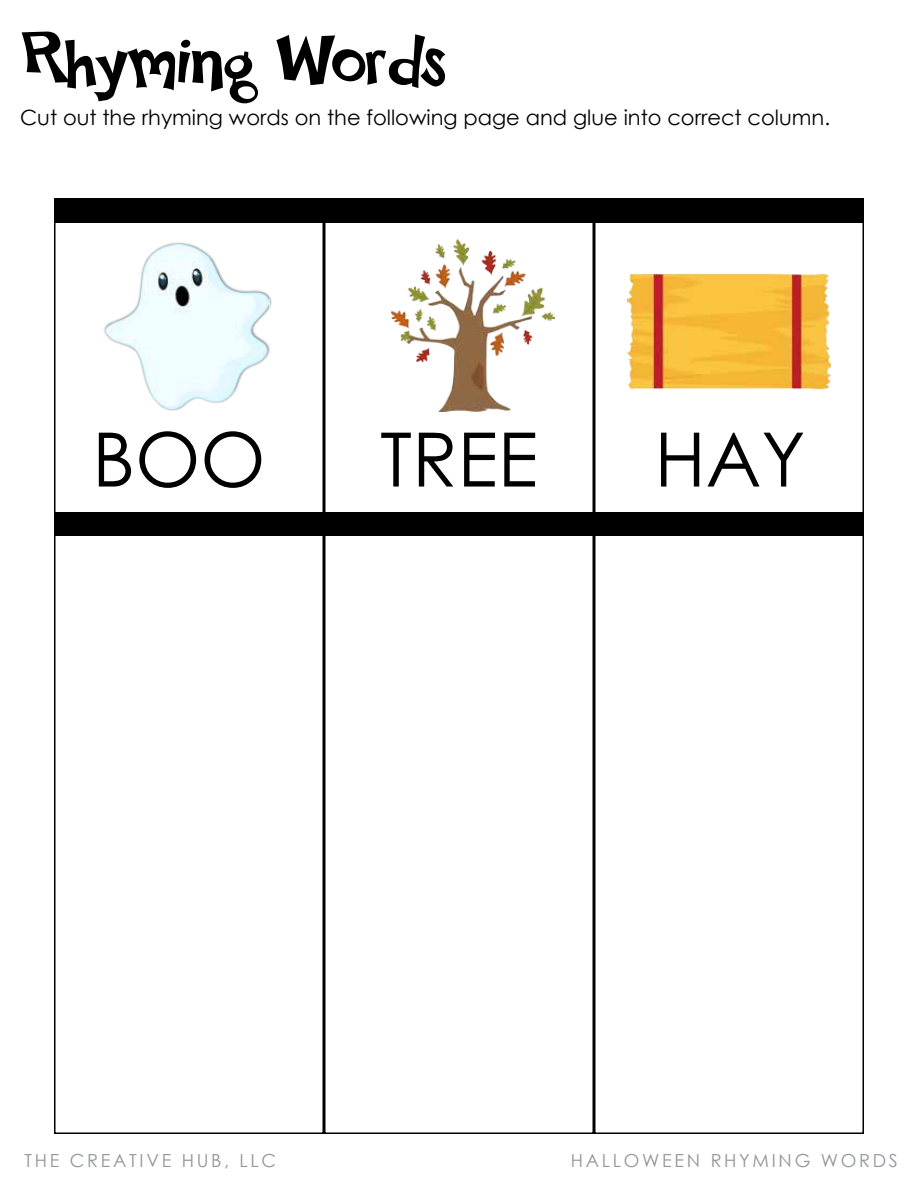
<style>
.page{position:relative;width:918px;height:1188px;background:#fff}
.page>*{position:absolute;margin:0;border:0;box-sizing:border-box;transform-origin:0 0}
.t1{font:75px "Happy Sans";color:#000}
.t2{font:75px "Century Gothic";color:#000}
.t3{font:21px "Century Gothic";color:#000}
.t4{font:18px "Century Gothic";letter-spacing:.15em;color:#939598}
</style>
<div class="page">
<div style="left:54px;top:198px;width:270px;height:936px;border:2px solid #000"></div>
<div style="left:324px;top:198px;width:270px;height:936px;border:2px solid #000"></div>
<div style="left:594px;top:198px;width:270px;height:936px;border:2px solid #000"></div>
<div style="left:55px;top:512px;width:808px;height:24px;background:#000"></div>
<div style="left:55px;top:200px;width:808px;height:23px;background:#000"></div>
<img style="left:627px;top:273px;width:205px;height:117px">
<img style="left:392px;top:239px;width:163px;height:173px">
<div style="left:103px;top:242px;width:169px;height:169px;background:#000;opacity:.75"></div>
<img style="left:105px;top:244px;width:164px;height:164px">
<h1 class="t1" style="left:23px;top:18px;width:424px">Rhyming Words</h1>
<p class="t3" style="left:20px;top:103px;width:811px">Cut out the rhyming words on the following page and glue into correct column.</p>
<h1 class="t2" style="left:92px;top:407px;width:175px">BOO</h1>
<h1 class="t2" style="left:380px;top:407px;width:159px">TREE</h1>
<h1 class="t2" style="left:655px;top:407px;width:153px">HAY</h1>
<p class="t4" style="left:24px;top:1148px;width:253px">THE CREATIVE HUB, LLC</p>
<p class="t4" style="left:571px;top:1148px;width:328px">HALLOWEEN RHYMING WORDS</p>
</div>
